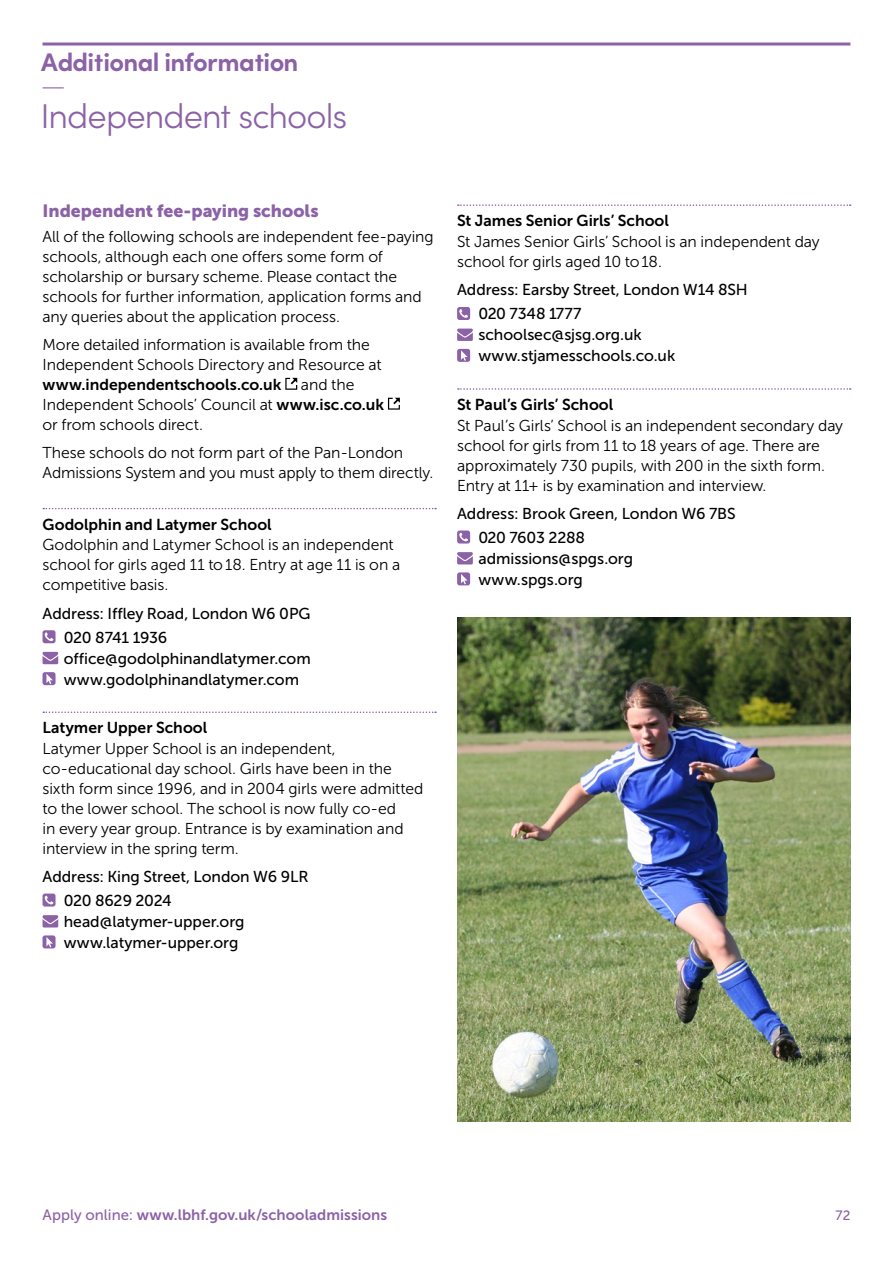
<style>
.page{position:relative;width:893px;height:1263px;background:#fff}
.page>*{position:absolute;margin:0;border:0;box-sizing:border-box;transform-origin:0 0}
.h3_Navigation_heading_2_-_lilac{font:300 34.5px "Sofia Pro";letter-spacing:-.025em;color:#8c62a7}
.t1{font:700 25.5px "Sofia Pro";letter-spacing:-.025em;color:#8c62a7}
.h4_sub_-_lilac_MUSEO_prev_H1_-_lilac{font:17.7px "Museo Sans 900";color:#8c62a7}
.p_Body_text_M{font:15.75px/19.8px "Museo Sans 300";letter-spacing:-.005em;color:#000}
.p_Colleges_other_authorities__-_details_{font:15.75px "Museo Sans 500";color:#000}
.h5_Colleges_-_names_-_back_section_M{font:15.75px "Museo Sans 700";letter-spacing:.005em;color:#000}
.p_Colleges_other_authorities__-_details_-2{font:15.75px "Museo Sans 500";letter-spacing:-.025em;color:#000}
.p_Colleges_other_authorities__-_details_-3{font:15.75px "Museo Sans 500";letter-spacing:-.02em;color:#000}
.t2{font:15px "Museo Sans 700";letter-spacing:.005em;color:#8c62a7}
.t3{font:13.5px "Museo Sans 500";color:#8c62a7}
.s1{font-family:"Museo Sans 700"}
.s2{font-family:"Museo Sans 500"}
</style>
<div class="page">
<hr style="left:43px;top:43px;width:807px;height:3px;background:#8c62a7">
<svg style="left:43px;top:87px;width:21px;height:1px"></svg>
<svg style="left:43px;top:508px;width:393px;height:1px"></svg>
<svg style="left:43px;top:711px;width:393px;height:2px"></svg>
<svg style="left:285px;top:378px;width:12px;height:12px"></svg>
<svg style="left:388px;top:398px;width:12px;height:12px"></svg>
<svg style="left:43px;top:630px;width:13px;height:13px"></svg>
<svg style="left:43px;top:652px;width:15px;height:12px"></svg>
<svg style="left:43px;top:672px;width:13px;height:13px"></svg>
<svg style="left:43px;top:893px;width:13px;height:13px"></svg>
<svg style="left:43px;top:915px;width:15px;height:12px"></svg>
<svg style="left:43px;top:935px;width:13px;height:13px"></svg>
<svg style="left:458px;top:204px;width:393px;height:2px"></svg>
<svg style="left:458px;top:388px;width:393px;height:2px"></svg>
<svg style="left:457px;top:307px;width:13px;height:13px"></svg>
<svg style="left:457px;top:329px;width:16px;height:12px"></svg>
<svg style="left:457px;top:349px;width:13px;height:13px"></svg>
<svg style="left:457px;top:530px;width:13px;height:13px"></svg>
<svg style="left:457px;top:552px;width:16px;height:12px"></svg>
<svg style="left:457px;top:572px;width:13px;height:13px"></svg>
<img style="left:457px;top:617px;width:393px;height:505px">
<h2 class="t1" style="left:41px;top:43px;width:259px">Additional information</h2>
<h3 class="h3_Navigation_heading_2_-_lilac" style="left:40px;top:91px;width:308px">Independent schools</h3>
<h4 class="h4_sub_-_lilac_MUSEO_prev_H1_-_lilac" style="left:43px;top:201px;width:278px">Independent fee-paying schools</h4>
<p class="p_Body_text_M" style="left:43px;top:227px;width:393px">All of the following schools are independent fee-paying schools, although each one offers some form of scholarship or bursary scheme. Please contact the schools for further information, application forms and any queries about the application process.</p>
<p class="p_Body_text_M" style="left:43px;top:335px;width:343px">More detailed information is available from the Independent Schools Directory and Resource at <span class="s1">www.independentschools.co.uk</span> and the Independent Schools’ Council at <span class="s1">www.isc.co.uk </span>or from schools direct.</p>
<p class="p_Body_text_M" style="left:43px;top:443px;width:392px">These schools do not form part of the Pan-London<br>Admissions System and you must apply to them directly.</p>
<h5 class="h5_Colleges_-_names_-_back_section_M" style="left:43px;top:515px;width:231px">Godolphin and Latymer School</h5>
<p class="p_Body_text_M" style="left:43px;top:535px;width:359px">Godolphin and Latymer School is an independent school for girls aged 11 to 18. Entry at age 11 is on a competitive basis.</p>
<p class="p_Colleges_other_authorities__-_details_" style="left:43px;top:604px;width:270px">Address: Iffley Road, London W6 0PG</p>
<p class="p_Colleges_other_authorities__-_details_-2" style="left:64px;top:629px;width:105px">020 8741 1936</p>
<p class="p_Colleges_other_authorities__-_details_" style="left:64px;top:650px;width:248px">office@godolphinandlatymer.com</p>
<p class="p_Colleges_other_authorities__-_details_" style="left:64px;top:670px;width:237px">www.godolphinandlatymer.com</p>
<h5 class="h5_Colleges_-_names_-_back_section_M" style="left:43px;top:719px;width:166px">Latymer Upper School</h5>
<p class="p_Body_text_M" style="left:43px;top:739px;width:382px">Latymer Upper School is an independent, co-educational day school. Girls have been in the sixth form since 1996, and in 2004 girls were admitted to the lower school. The school is now fully co-ed<br>in every year group. Entrance is by examination and interview in the spring term.</p>
<p class="p_Colleges_other_authorities__-_details_" style="left:43px;top:868px;width:268px">Address: King Street, London W6 9LR</p>
<p class="p_Colleges_other_authorities__-_details_-2" style="left:64px;top:892px;width:109px">020 8629 2024</p>
<p class="p_Colleges_other_authorities__-_details_" style="left:64px;top:913px;width:182px">head@latymer-upper.org</p>
<p class="p_Colleges_other_authorities__-_details_" style="left:64px;top:934px;width:176px">www.latymer-upper.org</p>
<h5 class="h5_Colleges_-_names_-_back_section_M" style="left:457px;top:212px;width:213px">St James Senior Girls’ School</h5>
<p class="p_Body_text_M" style="left:457px;top:232px;width:364px">St James Senior Girls’ School is an independent day school for girls aged 10 to 18.</p>
<p class="p_Colleges_other_authorities__-_details_" style="left:457px;top:281px;width:292px">Address: Earsby Street, London W14 8SH</p>
<p class="p_Colleges_other_authorities__-_details_" style="left:478px;top:305px;width:105px">020 7348 1777</p>
<p class="p_Colleges_other_authorities__-_details_" style="left:478px;top:326px;width:165px">schoolsec@sjsg.org.uk</p>
<p class="p_Colleges_other_authorities__-_details_" style="left:478px;top:347px;width:198px">www.stjamesschools.co.uk</p>
<h5 class="h5_Colleges_-_names_-_back_section_M" style="left:457px;top:396px;width:158px">St Paul’s Girls’ School</h5>
<p class="p_Body_text_M" style="left:457px;top:416px;width:387px">St Paul’s Girls’ School is an independent secondary day school for girls from 11 to 18 years of age. There are approximately 730 pupils, with 200 in the sixth form.<br>Entry at 11+ is by examination and interview.</p>
<p class="p_Colleges_other_authorities__-_details_" style="left:457px;top:505px;width:280px">Address: Brook Green, London W6 7BS</p>
<p class="p_Colleges_other_authorities__-_details_-3" style="left:478px;top:529px;width:108px">020 7603 2288</p>
<p class="p_Colleges_other_authorities__-_details_" style="left:478px;top:550px;width:156px">admissions@spgs.org</p>
<p class="p_Colleges_other_authorities__-_details_" style="left:478px;top:571px;width:106px">www.spgs.org</p>
<p class="t2" style="left:43px;top:1207px;width:346px"><span class="s2">Apply online:</span> www.lbhf.gov.uk/schooladmissions</p>
<p class="t3" style="left:835px;top:1208px;width:16px">72</p>
</div>
